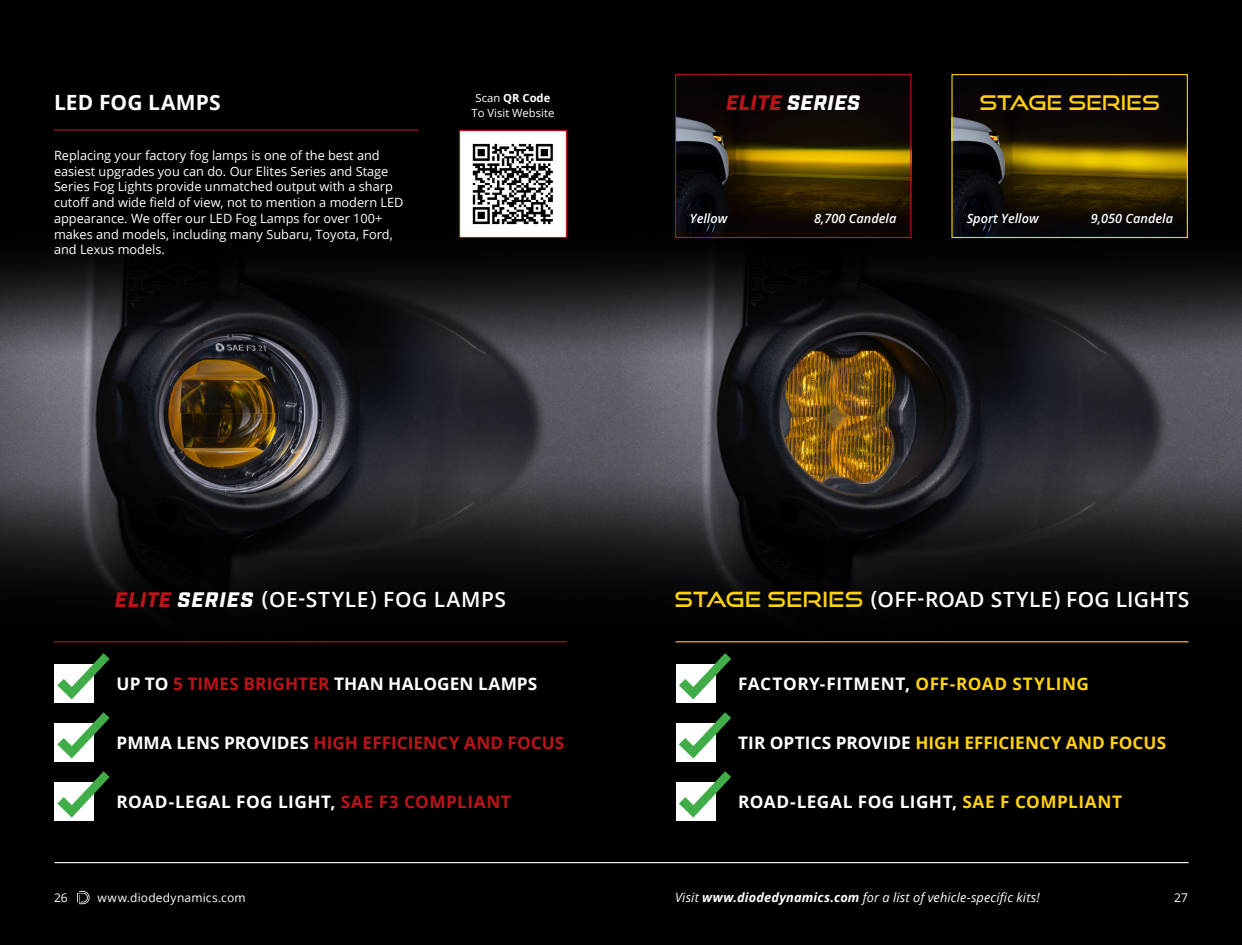
<style>
.page{position:relative;width:1242px;height:945px;background:#fff}
.page>*{position:absolute;margin:0;border:0;box-sizing:border-box;transform-origin:0 0}
.t1{font:600 21px "Open Sans";letter-spacing:.02em;color:#fff}
.t2{font:700 21px "Open Sans";letter-spacing:.005em;color:#fff}
.t3{font:italic 900 21px "Industry";letter-spacing:.03em;color:#fff}
.t4{font:20.25px "Good Times Rg";letter-spacing:.01em;color:#fed110}
.t5{font:700 17.25px "Open Sans";letter-spacing:.025em;color:#fff}
.t6{font:700 17.25px "Open Sans";color:#ba141a}
.t7{font:700 17.25px "Open Sans";color:#fed110}
.t8{font:700 17.25px "Open Sans";letter-spacing:.005em;color:#fff}
.t9{font:12.75px/15.8px "Open Sans";color:#fff}
.t10{font:italic 12.75px "Open Sans";letter-spacing:.015em;color:#fff}
.t11{font:italic 600 12.75px "Open Sans";color:#fff}
.t12{font:12px "Open Sans";letter-spacing:.015em;color:#fff}
.t13{font:11.25px/14.2px "Open Sans";color:#fff;text-align:center}
.s1{font-weight:700}
.s2{color:#ba141a}
.s3{font-family:"Industry";font-weight:900;font-style:italic;color:#ba141a}
.s4{font-family:"Industry";font-weight:900;font-style:italic}
.s5{font-family:"Good Times Rg";font-weight:400;color:#fed110}
.s6{color:#fed110}
.s7{color:#fff}
</style>
<div class="page">
<div style="left:622px;top:0;width:620px;height:945px;background:#000"></div>
<img style="left:622px;top:74px;width:620px;height:629px">
<div style="left:0;top:0;width:622px;height:945px;background:#000"></div>
<svg style="left:0;top:129px;width:622px;height:514px"></svg>
<hr style="left:54px;top:641px;width:513px;height:1px;background:#ba141a">
<svg style="left:77px;top:891px;width:13px;height:13px"></svg>
<img style="left:461px;top:132px;width:104px;height:104px">
<div style="left:459px;top:130px;width:108px;height:108px;border:1px solid #ba141a"></div>
<hr style="left:54px;top:129px;width:364px;height:2px;background:#ba141a">
<div style="left:54px;top:664px;width:40px;height:39px;background:#fff"></div>
<svg style="left:57px;top:653px;width:53px;height:46px"></svg>
<div style="left:54px;top:723px;width:40px;height:39px;background:#fff"></div>
<svg style="left:57px;top:712px;width:53px;height:47px"></svg>
<div style="left:54px;top:782px;width:40px;height:39px;background:#fff"></div>
<svg style="left:57px;top:771px;width:53px;height:47px"></svg>
<img style="left:953px;top:76px;width:233px;height:160px">
<div style="left:951px;top:74px;width:237px;height:164px;border:1px solid #fed110"></div>
<hr style="left:676px;top:641px;width:513px;height:1px;background:#fed110">
<div style="left:676px;top:664px;width:39px;height:39px;background:#fff"></div>
<svg style="left:679px;top:653px;width:52px;height:46px"></svg>
<div style="left:676px;top:723px;width:39px;height:39px;background:#fff"></div>
<svg style="left:679px;top:712px;width:52px;height:47px"></svg>
<div style="left:676px;top:782px;width:39px;height:39px;background:#fff"></div>
<svg style="left:679px;top:771px;width:52px;height:47px"></svg>
<hr style="left:55px;top:862px;width:1134px;height:1px;background:#fff">
<img style="left:677px;top:76px;width:232px;height:160px">
<div style="left:675px;top:74px;width:236px;height:164px;border:1px solid #ba141a"></div>
<h1 class="t2" style="left:54px;top:87px;width:168px">LED FOG LAMPS</h1>
<p class="t13" style="left:472px;top:91px;width:84px">Scan <span class="s1">QR Code<br></span>To Visit Website</p>
<p class="t9" style="left:54px;top:147px;width:351px">Replacing your factory fog lamps is one of the best and easiest upgrades you can do. Our Elites Series and Stage Series Fog Lights provide unmatched output with a sharp cutoff and wide field of view, not to mention a modern LED appearance. We offer our LED Fog Lamps for over 100+ makes and models, including many Subaru, Toyota, Ford, and Lexus models.</p>
<h1 class="t3" style="left:726px;top:90px;width:136px"><span class="s2">ELITE</span> SERIES</h1>
<h2 class="t4" style="left:980px;top:90px;width:182px">STAGE SERIES</h2>
<p class="t11" style="left:690px;top:210px;width:39px">Yellow</p>
<p class="t11" style="left:967px;top:210px;width:73px">Sport Yellow</p>
<p class="t11" style="left:1091px;top:210px;width:84px">9,050 Candela</p>
<p class="t11" style="left:814px;top:210px;width:84px">8,700 Candela</p>
<h1 class="t1" style="left:115px;top:585px;width:393px"><span class="s3">ELITE</span> <span class="s4">SERIES</span> (OE-STYLE) FOG LAMPS</h1>
<h1 class="t1" style="left:675px;top:585px;width:516px"><span class="s5">STAGE SERIES</span> (OFF-ROAD STYLE) FOG LIGHTS</h1>
<h3 class="t8" style="left:117px;top:671px;width:422px">UP TO <span class="s2">5 TIMES BRIGHTER</span> THAN HALOGEN LAMPS</h3>
<h3 class="t5" style="left:738px;top:671px;width:352px">FACTORY-FITMENT, <span class="s6">OFF-ROAD STYLING</span></h3>
<h3 class="t6" style="left:117px;top:731px;width:449px"><span class="s7">PMMA LENS PROVIDES</span> HIGH EFFICIENCY AND FOCUS</h3>
<h3 class="t7" style="left:738px;top:731px;width:430px"><span class="s7">TIR OPTICS PROVIDE</span> HIGH EFFICIENCY AND FOCUS</h3>
<h3 class="t5" style="left:117px;top:790px;width:396px">ROAD-LEGAL FOG LIGHT, <span class="s2">SAE F3 COMPLIANT</span></h3>
<h3 class="t5" style="left:738px;top:790px;width:385px">ROAD-LEGAL FOG LIGHT, <span class="s6">SAE F COMPLIANT</span></h3>
<p class="t12" style="left:54px;top:890px;width:15px">26</p>
<p class="t12" style="left:98px;top:890px;width:150px">www.diodedynamics.com</p>
<p class="t10" style="left:675px;top:889px;width:366px">Visit <span class="s1">www.diodedynamics.com</span> for a list of vehicle-specific kits!</p>
<p class="t12" style="left:1174px;top:890px;width:15px">27</p>
</div>
